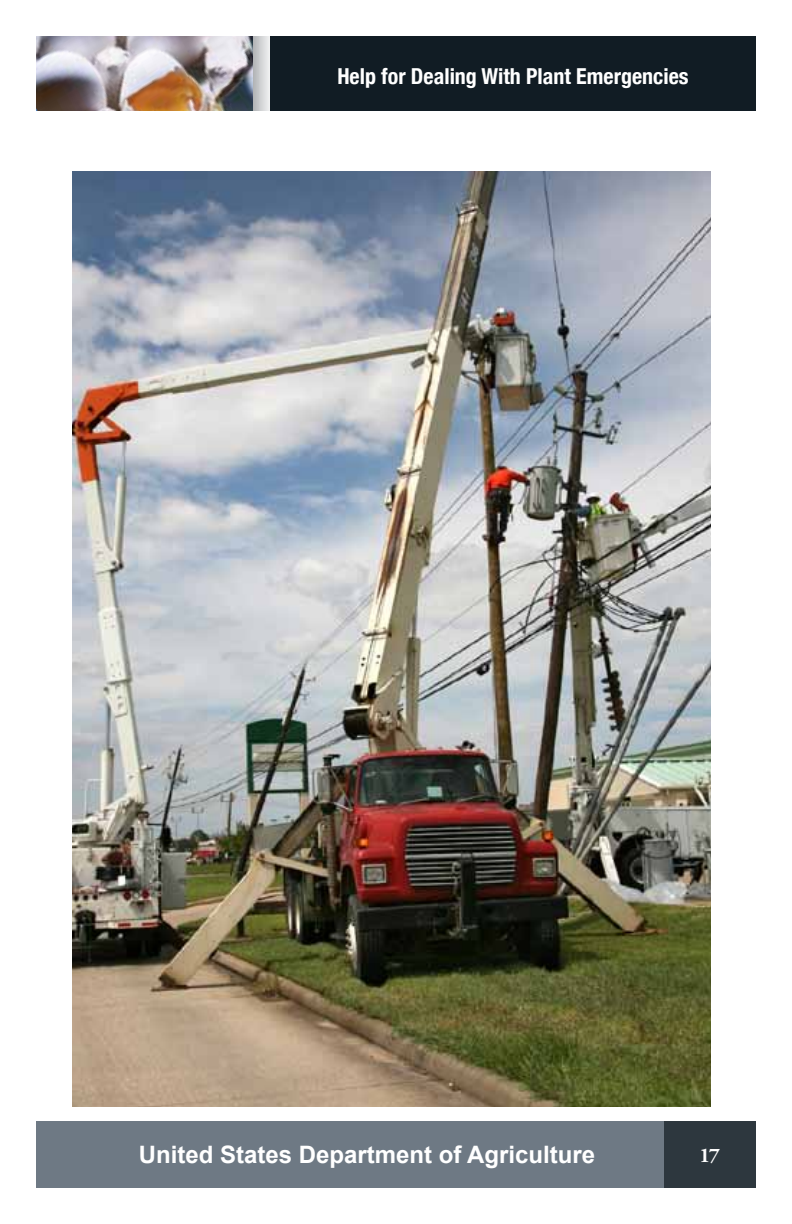
<style>
.page{position:relative;width:792px;height:1224px;background:#fff}
.page>*{position:absolute;margin:0;border:0;box-sizing:border-box;transform-origin:0 0}
.t1{font:700 24px "Arial";color:#fff}
.t2{font:700 condensed 22px "Helvetica Neue";color:#fff}
.t3{font:700 20.8px "Adobe Garamond Pro";color:#fff}
</style>
<div class="page">
<div style="left:36px;top:36px;width:720px;height:75px;background:#111c24"></div>
<svg style="left:253px;top:36px;width:17px;height:75px"></svg>
<img style="left:36px;top:36px;width:217px;height:75px">
<svg style="left:36px;top:1122px;width:720px;height:66px;background:#65707b"></svg>
<img style="left:72px;top:171px;width:639px;height:936px">
<p class="t2" style="left:337px;top:63px;width:353px">Help for Dealing With Plant Emergencies</p>
<p class="t1" style="left:139px;top:1138px;width:458px">United States Department of Agriculture</p>
<p class="t3" style="left:700px;top:1144px;width:22px">17</p>
</div>
